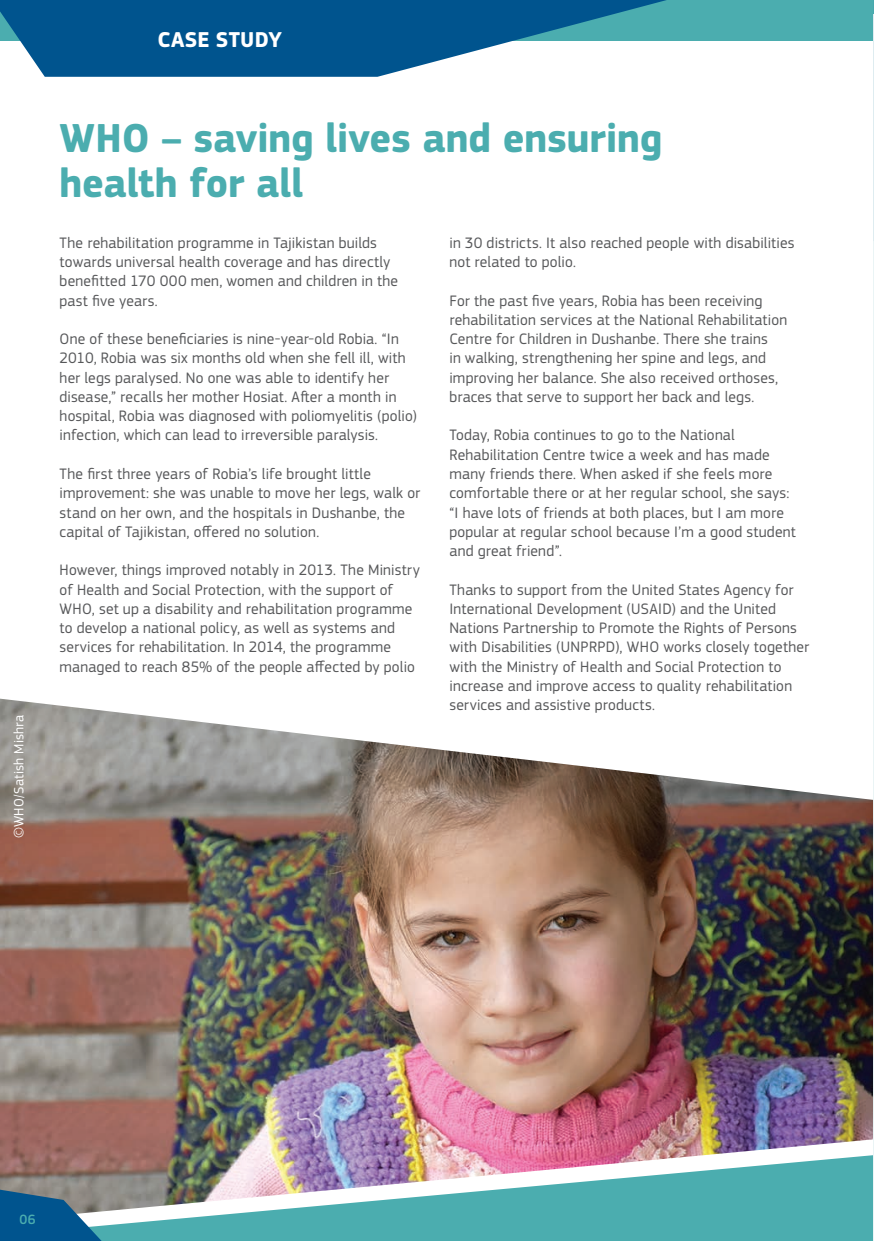
<style>
.page{position:relative;width:874px;height:1241px;background:#fff}
.page>*{position:absolute;margin:0;border:0;box-sizing:border-box;transform-origin:0 0}
.TITLE_1_GREEN{font:700 42px/45.1px "EC Square Sans Pro";letter-spacing:-.005em;color:#4badaf}
.Title_CASE_STUDY{font:700 22.4px "EC Square Sans Pro";letter-spacing:.01em;color:#fff}
.BODY_TEXT{font:15.75px/19.2px "EC Square Sans Pro";letter-spacing:.015em;color:#57585a}
.Photo_credits{font:14px "EC Square Sans Pro";letter-spacing:.015em;color:#fff}
.t1{font:500 14px "EC Square Sans Pro";color:#4badaf}
</style>
<div class="page">
<div style="left:0;top:0;width:873px;height:40px;background:#4badaf"></div>
<svg style="left:0;top:0;width:666px;height:77px;fill:#00548e"></svg>
<div style="left:125px;top:1220px;width:748px;height:20px;background:#4badaf"></div>
<img style="left:0;top:698px;width:873px;height:522px">
<svg style="left:0;top:1185px;width:125px;height:55px;background:#487a96"></svg>
<p class="Photo_credits" style="left:11px;top:838px;width:125px;rotate:-90deg">©WHO/Satish Mishra</p>
<p class="Title_CASE_STUDY" style="left:157px;top:26px;width:126px">CASE STUDY</p>
<p class="TITLE_1_GREEN" style="left:60px;top:116px;width:603px">WHO – saving lives and ensuring health for all</p>
<p class="BODY_TEXT" style="left:60px;top:233px;width:340px">The rehabilitation programme in Tajikistan builds towards universal health coverage and has directly benefitted 170 000 men, women and children in the past five years.</p>
<p class="BODY_TEXT" style="left:60px;top:329px;width:359px">One of these beneficiaries is nine-year-old Robia. “In 2010, Robia was six months old when she fell ill, with her legs paralysed. No one was able to identify her disease,” recalls her mother Hosiat. After a month in hospital, Robia was diagnosed with poliomyelitis (polio) infection, which can lead to irreversible paralysis.</p>
<p class="BODY_TEXT" style="left:60px;top:464px;width:362px">The first three years of Robia’s life brought little improvement: she was unable to move her legs, walk or stand on her own, and the hospitals in Dushanbe, the capital of Tajikistan, offered no solution.</p>
<p class="BODY_TEXT" style="left:60px;top:560px;width:361px">However, things improved notably in 2013. The Ministry of Health and Social Protection, with the support of WHO, set up a disability and rehabilitation programme to develop a national policy, as well as systems and services for rehabilitation. In 2014, the programme managed to reach 85% of the people affected by polio</p>
<p class="BODY_TEXT" style="left:449px;top:233px;width:346px">in 30 districts. It also reached people with disabilities not related to polio.</p>
<p class="BODY_TEXT" style="left:449px;top:291px;width:339px">For the past five years, Robia has been receiving rehabilitation services at the National Rehabilitation Centre for Children in Dushanbe. There she trains<br>in walking, strengthening her spine and legs, and improving her balance. She also received orthoses, braces that serve to support her back and legs.</p>
<p class="BODY_TEXT" style="left:449px;top:425px;width:348px">Today, Robia continues to go to the National Rehabilitation Centre twice a week and has made many friends there. When asked if she feels more comfortable there or at her regular school, she says: “I have lots of friends at both places, but I am more popular at regular school because I’m a good student and great friend”.</p>
<p class="BODY_TEXT" style="left:449px;top:579px;width:361px">Thanks to support from the United States Agency for International Development (USAID) and the United Nations Partnership to Promote the Rights of Persons with Disabilities (UNPRPD), WHO works closely together with the Ministry of Health and Social Protection to increase and improve access to quality rehabilitation services and assistive products.</p>
<p class="t1" style="left:19px;top:1211px;width:18px">06</p>
</div>
